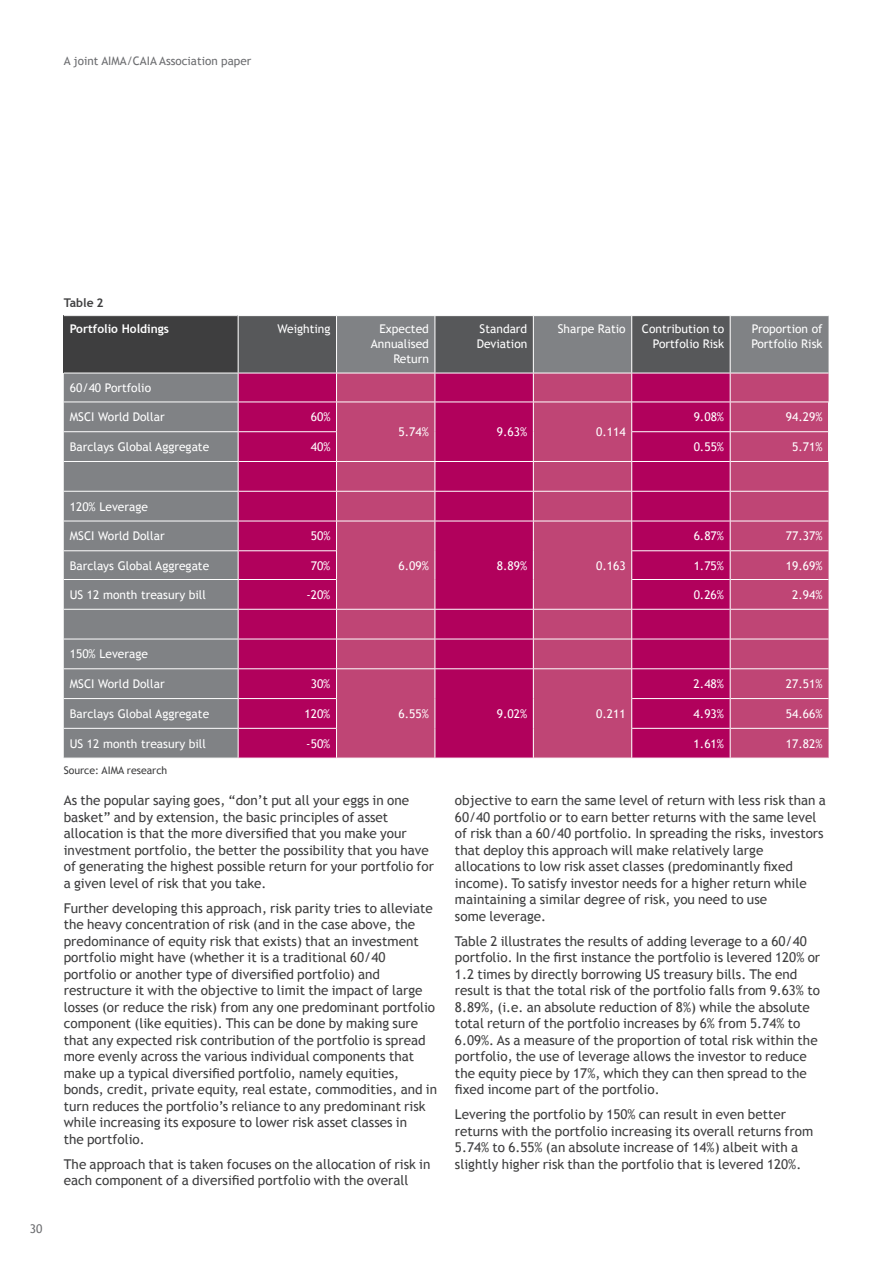
<style>
.page{position:relative;width:893px;height:1263px;background:#fff}
.page>*{position:absolute;margin:0;border:0;box-sizing:border-box;transform-origin:0 0}
.t1{font:13.5px/16.5px "Trebuchet MS";color:#3e3e3f}
.t2{font:12px/15px "Trebuchet MS";color:#fff;text-align:right}
.t3{font:700 12px "Trebuchet MS";color:#fff}
.t4{font:700 12px "Trebuchet MS";color:#3e3e3f}
.t5{font:12px "Trebuchet MS";color:#6c6d70}
.t6{font:11.7px "Trebuchet MS";color:#6c6d70}
.t7{font:10.5px "Trebuchet MS";color:#3e3e3f}
</style>
<div class="page">
<div style="left:64px;top:316px;width:174px;height:57px;background:#3e3e3f"></div>
<div style="left:64px;top:374px;width:174px;height:384px;background:#808285"></div>
<hr style="left:64px;top:402px;width:174px;height:1px;background:#fff">
<hr style="left:64px;top:431px;width:174px;height:1px;background:#fff">
<hr style="left:64px;top:461px;width:174px;height:1px;background:#fff">
<hr style="left:64px;top:491px;width:174px;height:1px;background:#fff">
<hr style="left:64px;top:521px;width:174px;height:1px;background:#fff">
<hr style="left:64px;top:550px;width:174px;height:1px;background:#fff">
<hr style="left:64px;top:579px;width:174px;height:1px;background:#fff">
<hr style="left:64px;top:609px;width:174px;height:1px;background:#fff">
<hr style="left:64px;top:639px;width:174px;height:1px;background:#fff">
<hr style="left:64px;top:668px;width:174px;height:1px;background:#fff">
<hr style="left:64px;top:698px;width:174px;height:1px;background:#fff">
<hr style="left:64px;top:728px;width:174px;height:1px;background:#fff">
<svg style="left:238px;top:316px;width:591px;height:442px;background:#b0346e"></svg>
<hr style="left:631px;top:698px;width:1px;height:30px;background:#fff">
<hr style="left:730px;top:698px;width:1px;height:30px;background:#fff">
<hr style="left:631px;top:728px;width:1px;height:30px;background:#fff">
<hr style="left:730px;top:728px;width:1px;height:30px;background:#fff">
<p class="t6" style="left:64px;top:54px;width:189px">A joint AIMA/CAIA Association paper</p>
<p class="t5" style="left:30px;top:1222px;width:14px">30</p>
<p class="t4" style="left:64px;top:295px;width:41px">Table 2</p>
<p class="t3" style="left:70px;top:321px;width:101px">Portfolio Holdings</p>
<p class="t2" style="left:278px;top:321px;width:54px">Weighting</p>
<p class="t2" style="left:371px;top:321px;width:60px">Expected<br>Annualised<br>Return</p>
<p class="t2" style="left:477px;top:321px;width:52px;text-align:left">Standard<br>Deviation</p>
<p class="t2" style="left:558px;top:321px;width:70px">Sharpe Ratio</p>
<p class="t2" style="left:642px;top:321px;width:84px">Contribution to<br>Portfolio Risk</p>
<p class="t2" style="left:751px;top:321px;width:73px;text-align:left">Proportion of<br>Portfolio Risk</p>
<p class="t2" style="left:70px;top:380px;width:83px">60/40 Portfolio</p>
<p class="t2" style="left:70px;top:410px;width:96px">MSCI World Dollar</p>
<p class="t2" style="left:311px;top:410px;width:21px">60%</p>
<p class="t2" style="left:398px;top:425px;width:32px">5.74%</p>
<p class="t2" style="left:497px;top:425px;width:32px">9.63%</p>
<p class="t2" style="left:596px;top:425px;width:31px">0.114</p>
<p class="t2" style="left:694px;top:410px;width:32px">9.08%</p>
<p class="t2" style="left:786px;top:410px;width:38px">94.29%</p>
<p class="t2" style="left:70px;top:439px;width:141px">Barclays Global Aggregate</p>
<p class="t2" style="left:311px;top:439px;width:21px">40%</p>
<p class="t2" style="left:694px;top:439px;width:32px">0.55%</p>
<p class="t2" style="left:792px;top:439px;width:32px">5.71%</p>
<p class="t2" style="left:70px;top:499px;width:80px">120% Leverage</p>
<p class="t2" style="left:70px;top:529px;width:96px">MSCI World Dollar</p>
<p class="t2" style="left:311px;top:529px;width:21px">50%</p>
<p class="t2" style="left:694px;top:529px;width:32px">6.87%</p>
<p class="t2" style="left:786px;top:529px;width:38px">77.37%</p>
<p class="t2" style="left:70px;top:558px;width:141px">Barclays Global Aggregate</p>
<p class="t2" style="left:311px;top:558px;width:21px">70%</p>
<p class="t2" style="left:694px;top:558px;width:32px">1.75%</p>
<p class="t2" style="left:786px;top:558px;width:38px">19.69%</p>
<p class="t2" style="left:70px;top:587px;width:138px">US 12 month treasury bill</p>
<p class="t2" style="left:306px;top:587px;width:26px">-20%</p>
<p class="t2" style="left:694px;top:587px;width:32px">0.26%</p>
<p class="t2" style="left:792px;top:587px;width:32px">2.94%</p>
<p class="t2" style="left:398px;top:558px;width:32px">6.09%</p>
<p class="t2" style="left:497px;top:558px;width:32px">8.89%</p>
<p class="t2" style="left:596px;top:558px;width:31px">0.163</p>
<p class="t2" style="left:70px;top:647px;width:80px">150% Leverage</p>
<p class="t2" style="left:70px;top:676px;width:96px">MSCI World Dollar</p>
<p class="t2" style="left:311px;top:676px;width:21px">30%</p>
<p class="t2" style="left:694px;top:676px;width:32px">2.48%</p>
<p class="t2" style="left:786px;top:676px;width:38px">27.51%</p>
<p class="t2" style="left:70px;top:706px;width:141px">Barclays Global Aggregate</p>
<p class="t2" style="left:304px;top:706px;width:28px">120%</p>
<p class="t2" style="left:694px;top:706px;width:32px">4.93%</p>
<p class="t2" style="left:786px;top:706px;width:38px">54.66%</p>
<p class="t2" style="left:70px;top:736px;width:138px">US 12 month treasury bill</p>
<p class="t2" style="left:306px;top:736px;width:26px">-50%</p>
<p class="t2" style="left:694px;top:736px;width:32px">1.61%</p>
<p class="t2" style="left:786px;top:736px;width:38px">17.82%</p>
<p class="t7" style="left:64px;top:764px;width:105px">Source: AIMA research</p>
<p class="t1" style="left:64px;top:792px;width:372px">As the popular saying goes, “don’t put all your eggs in one basket” and by extension, the basic principles of asset allocation is that the more diversified that you make your investment portfolio, the better the possibility that you have of generating the highest possible return for your portfolio for a given level of risk that you take.</p>
<p class="t1" style="left:64px;top:900px;width:375px">Further developing this approach, risk parity tries to alleviate the heavy concentration of risk (and in the case above, the predominance of equity risk that exists) that an investment portfolio might have (whether it is a traditional 60/40 portfolio or another type of diversified portfolio) and restructure it with the objective to limit the impact of large losses (or reduce the risk) from any one predominant portfolio component (like equities). This can be done by making sure that any expected risk contribution of the portfolio is spread more evenly across the various individual components that make up a typical diversified portfolio, namely equities, bonds, credit, private equity, real estate, commodities, and in turn reduces the portfolio’s reliance to any predominant risk while increasing its exposure to lower risk asset classes in<br>the portfolio.</p>
<p class="t1" style="left:64px;top:1156px;width:368px">The approach that is taken focuses on the allocation of risk in each component of a diversified portfolio with the overall</p>
<p class="t2" style="left:398px;top:706px;width:32px">6.55%</p>
<p class="t2" style="left:497px;top:706px;width:32px">9.02%</p>
<p class="t2" style="left:596px;top:706px;width:31px">0.211</p>
<p class="t1" style="left:455px;top:792px;width:372px">objective to earn the same level of return with less risk than a 60/40 portfolio or to earn better returns with the same level of risk than a 60/40 portfolio. In spreading the risks, investors that deploy this approach will make relatively large allocations to low risk asset classes (predominantly fixed income). To satisfy investor needs for a higher return while maintaining a similar degree of risk, you need to use<br>some leverage.</p>
<p class="t1" style="left:455px;top:933px;width:367px">Table 2 illustrates the results of adding leverage to a 60/40 portfolio. In the first instance the portfolio is levered 120% or 1.2 times by directly borrowing US treasury bills. The end result is that the total risk of the portfolio falls from 9.63% to 8.89%, (i.e. an absolute reduction of 8%) while the absolute total return of the portfolio increases by 6% from 5.74% to 6.09%. As a measure of the proportion of total risk within the portfolio, the use of leverage allows the investor to reduce the equity piece by 17%, which they can then spread to the fixed income part of the portfolio.</p>
<p class="t1" style="left:455px;top:1106px;width:360px">Levering the portfolio by 150% can result in even better returns with the portfolio increasing its overall returns from 5.74% to 6.55% (an absolute increase of 14%) albeit with a slightly higher risk than the portfolio that is levered 120%.</p>
</div>
